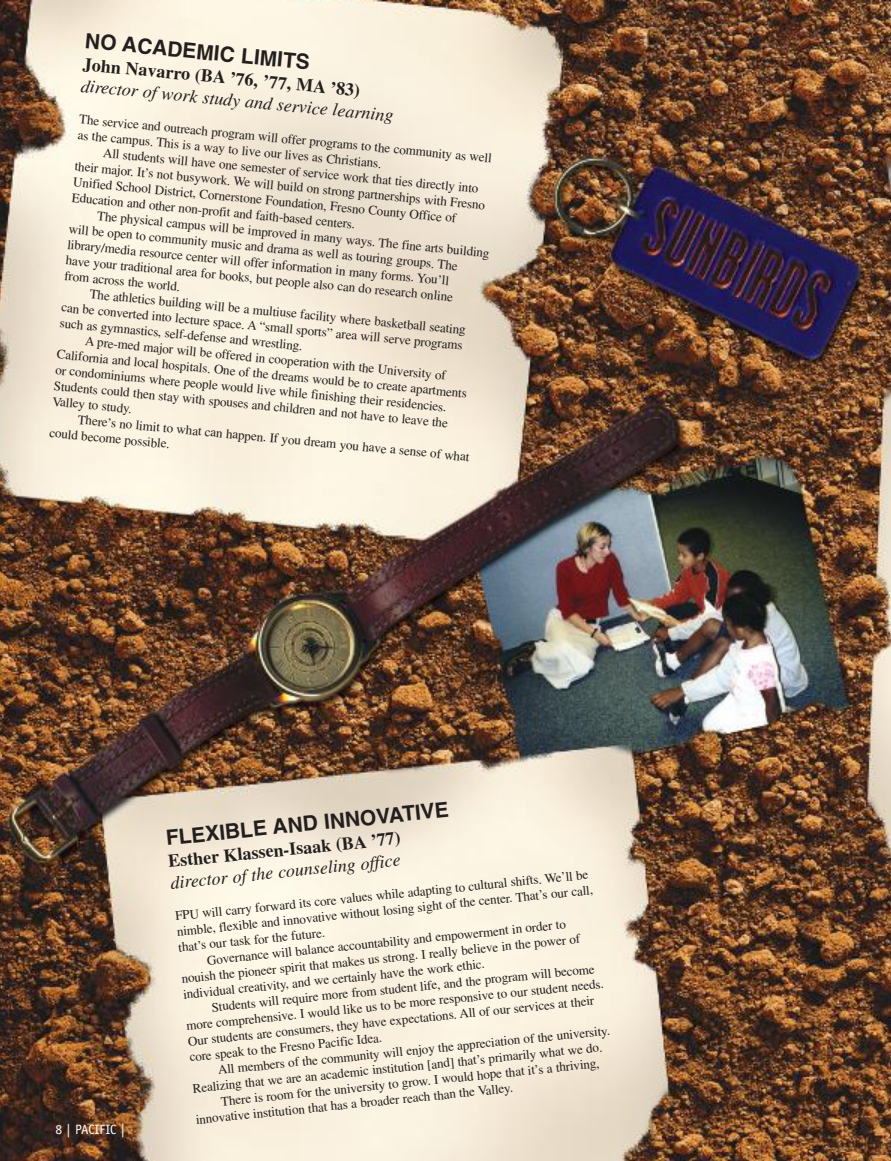
<style>
.page{position:relative;width:891px;height:1161px;background:#fff}
.page>*{position:absolute;margin:0;border:0;box-sizing:border-box;transform-origin:0 0}
.t1{font:700 21px "Helvetica";color:#241f1f}
.t2{font:italic 18px "Times";color:#241f1f}
.t3{font:700 18px "Times";color:#241f1f}
.t4{font:13.5px "Officina Sans";letter-spacing:-.01em;color:#fff}
.t5{font:13.05px/15.5px "Times";color:#241f1f}
</style>
<div class="page">
<img style="left:0;top:0;width:891px;height:1161px">
<h1 class="t1" style="left:86px;top:33px;width:227px;rotate:5deg">NO ACADEMIC LIMITS</h1>
<h2 class="t3" style="left:84px;top:58px;width:280px;rotate:5deg">John Navarro (BA ’76, ’77, MA ’83)</h2>
<h2 class="t2" style="left:81px;top:80px;width:315px;rotate:5deg">director of work study and service learning</h2>
<p class="t5" style="left:80px;top:115px;width:416px;rotate:5deg">The service and outreach program will offer programs to the community as well as the campus. This is a way to live our lives as Christians.</p>
<p class="t5" style="left:76px;top:146px;width:414px;text-indent:27px;rotate:5deg">All students will have one semester of service work that ties directly into their major. It’s not busywork. We will build on strong partnerships with Fresno Unified School District, Cornerstone Foundation, Fresno County Office of Education and other non-profit and faith-based centers.</p>
<p class="t5" style="left:70px;top:209px;width:423px;text-indent:27px;rotate:5deg">The physical campus will be improved in many ways. The fine arts building will be open to community music and drama as well as touring groups. The library/media resource center will offer information in many forms. You’ll<br>have your traditional area for books, but people also can do research online<br>from across the world.</p>
<p class="t5" style="left:63px;top:287px;width:406px;text-indent:27px;rotate:5deg">The athletics building will be a multiuse facility where basketball seating can be converted into lecture space. A “small sports” area will serve programs such as gymnastics, self-defense and wrestling.</p>
<p class="t5" style="left:58px;top:334px;width:414px;text-indent:27px;rotate:5deg">A pre-med major will be offered in cooperation with the University of California and local hospitals. One of the dreams would be to create apartments or condominiums where people would live while finishing their residencies.<br>Students could then stay with spouses and children and not have to leave the Valley to study.</p>
<p class="t5" style="left:51px;top:413px;width:422px;line-height:14.5px;text-indent:27px;rotate:5deg">There’s no limit to what can happen. If you dream you have a sense of what could become possible.</p>
<p class="t4" style="left:56px;top:1124px;width:71px">8 | PACIFIC |</p>
<h1 class="t1" style="left:165px;top:830px;width:286px;rotate:-6deg">FLEXIBLE AND INNOVATIVE</h1>
<h2 class="t3" style="left:168px;top:855px;width:235px;rotate:-6deg">Esther Klassen-Isaak (BA ’77)</h2>
<h2 class="t2" style="left:170px;top:877px;width:233px;rotate:-6deg">director of the counseling office</h2>
<p class="t5" style="left:175px;top:911px;width:417px;rotate:-6deg">FPU will carry forward its core values while adapting to cultural shifts. We’ll be</p>
<p class="t5" style="left:176px;top:926px;width:420px;rotate:-6deg">nimble, flexible and innovative without losing sight of the center. That’s our call,</p>
<p class="t5" style="left:206px;top:955px;width:362px;rotate:-6deg">Governance will balance accountability and empowerment in order to</p>
<p class="t5" style="left:178px;top:942px;width:149px;rotate:-6deg">that’s our task for the future.</p>
<p class="t5" style="left:181px;top:973px;width:402px;rotate:-6deg">nouish the pioneer spirit that makes us strong. I really believe in the power of</p>
<p class="t5" style="left:183px;top:989px;width:305px;rotate:-6deg">individual creativity, and we certainly have the work ethic.</p>
<p class="t5" style="left:211px;top:1002px;width:386px;rotate:-6deg">Students will require more from student life, and the program will become</p>
<p class="t5" style="left:186px;top:1020px;width:421px;rotate:-6deg">more comprehensive. I would like us to be more responsive to our student needs.</p>
<p class="t5" style="left:187px;top:1036px;width:410px;rotate:-6deg">Our students are consumers, they have expectations. All of our services at their</p>
<p class="t5" style="left:217px;top:1065px;width:395px;rotate:-6deg">All members of the community will enjoy the appreciation of the university.</p>
<p class="t5" style="left:189px;top:1051px;width:195px;rotate:-6deg">core speak to the Fresno Pacific Idea.</p>
<p class="t5" style="left:192px;top:1083px;width:413px;rotate:-6deg">Realizing that we are an academic institution [and] that’s primarily what we do.</p>
<p class="t5" style="left:221px;top:1096px;width:382px;rotate:-6deg">There is room for the university to grow. I would hope that it’s a thriving,</p>
<p class="t5" style="left:195px;top:1114px;width:320px;rotate:-6deg">innovative institution that has a broader reach than the Valley.</p>
</div>
